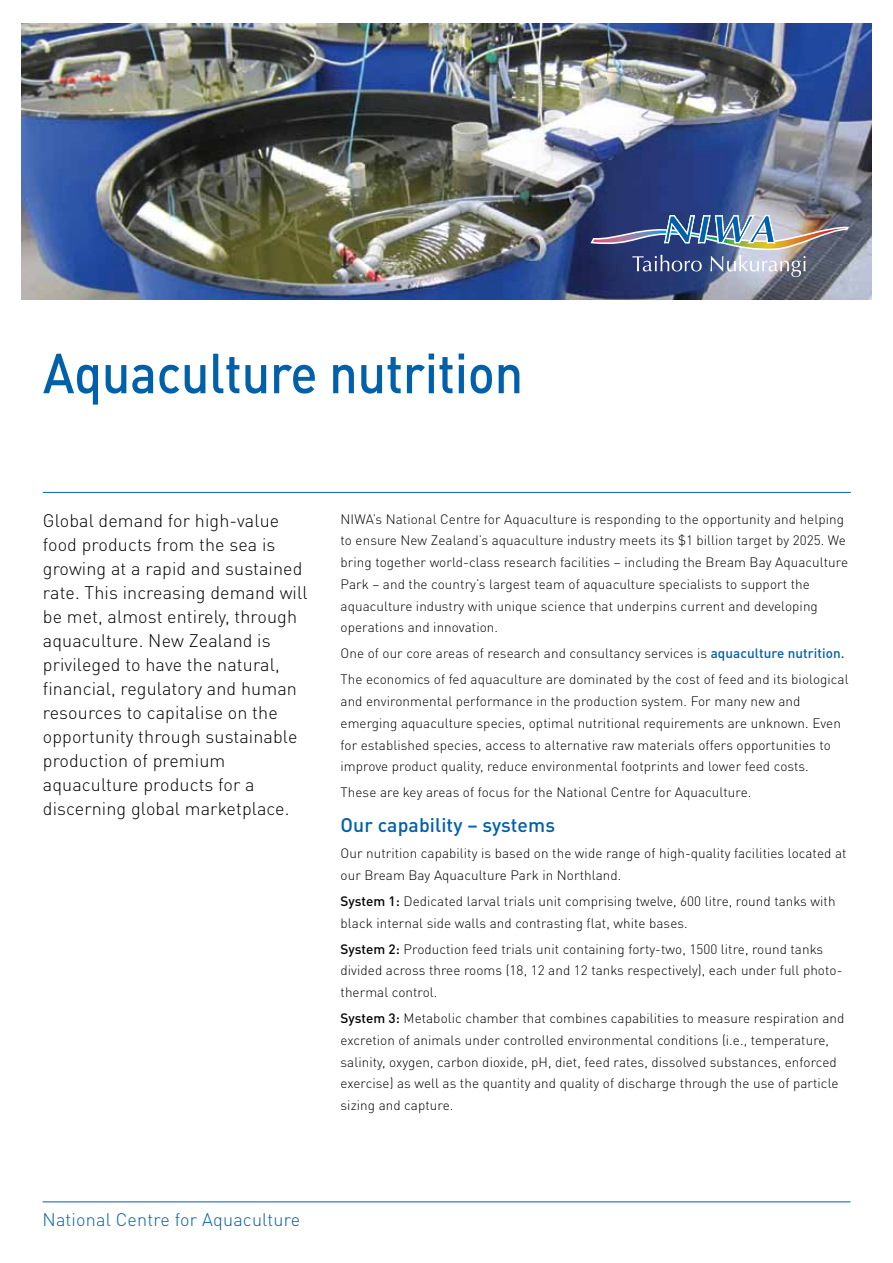
<style>
.page{position:relative;width:893px;height:1263px;background:#fff}
.page>*{position:absolute;margin:0;border:0;box-sizing:border-box;transform-origin:0 0}
.t1{font:500 55.5px "DIN Pro";letter-spacing:-.005em;color:#0060a9;scale:.91 1}
.t2{font:500 19.5px "DIN Pro";letter-spacing:.005em;color:#0060a9}
.t3{font:300 18px/24px "DIN Pro";letter-spacing:.005em;color:#000}
.t4{font:300 18px "DIN Pro";letter-spacing:.01em;color:#0060a9}
.t5{font:300 13.5px/21.8px "DIN Pro";letter-spacing:.005em;color:#000}
.s1{font-weight:500;color:#0060a9}
.s2{font-weight:500}
</style>
<div class="page">
<img style="left:21px;top:23px;width:851px;height:277px">
<img style="left:590px;top:215px;width:259px;height:62px">
<hr style="left:43px;top:1201px;width:807px;height:1px;background:#0060a9">
<hr style="left:43px;top:492px;width:808px;height:1px;background:#0060a9">
<h1 class="t1" style="left:43px;top:328px;width:529px">Aquaculture nutrition</h1>
<p class="t3" style="left:43px;top:507px;width:266px">Global demand for high-value food products from the sea is growing at a rapid and sustained rate. This increasing demand will be met, almost entirely, through aquaculture. New Zealand is privileged to have the natural, financial, regulatory and human resources to capitalise on the opportunity through sustainable production of premium aquaculture products for a discerning global marketplace.</p>
<p class="t5" style="left:341px;top:507px;width:509px">NIWA’s National Centre for Aquaculture is responding to the opportunity and helping to ensure New Zealand’s aquaculture industry meets its $1 billion target by 2025. We bring together world-class research facilities – including the Bream Bay Aquaculture Park – and the country’s largest team of aquaculture specialists to support the aquaculture industry with unique science that underpins current and developing operations and innovation.</p>
<p class="t5" style="left:341px;top:639px;width:509px;line-height:26px">One of our core areas of research and consultancy services is <span class="s1">aquaculture nutrition.<br></span>The economics of fed aquaculture are dominated by the cost of feed and its biological</p>
<p class="t5" style="left:341px;top:689px;width:502px">and environmental performance in the production system. For many new and emerging aquaculture species, optimal nutritional requirements are unknown. Even for established species, access to alternative raw materials offers opportunities to improve product quality, reduce environmental footprints and lower feed costs.</p>
<p class="t5" style="left:341px;top:780px;width:412px">These are key areas of focus for the National Centre for Aquaculture.</p>
<h2 class="t2" style="left:341px;top:809px;width:216px">Our capability – systems</h2>
<p class="t5" style="left:341px;top:841px;width:507px">Our nutrition capability is based on the wide range of high-quality facilities located at our Bream Bay Aquaculture Park in Northland.</p>
<p class="t5" style="left:341px;top:889px;width:496px"><span class="s2">System 1:</span> Dedicated larval trials unit comprising twelve, 600 litre, round tanks with black internal side walls and contrasting flat, white bases.</p>
<p class="t5" style="left:341px;top:936px;width:503px"><span class="s2">System 2:</span> Production feed trials unit containing forty-two, 1500 litre, round tanks divided across three rooms (18, 12 and 12 tanks respectively), each under full photo&shy;thermal control.</p>
<p class="t5" style="left:341px;top:1006px;width:505px"><span class="s2">System 3:</span> Metabolic chamber that combines capabilities to measure respiration and excretion of animals under controlled environmental conditions (i.e., temperature, salinity, oxygen, carbon dioxide, pH, diet, feed rates, dissolved substances, enforced exercise) as well as the quantity and quality of discharge through the use of particle sizing and capture.</p>
<h3 class="t4" style="left:43px;top:1205px;width:259px">National Centre for Aquaculture</h3>
</div>
